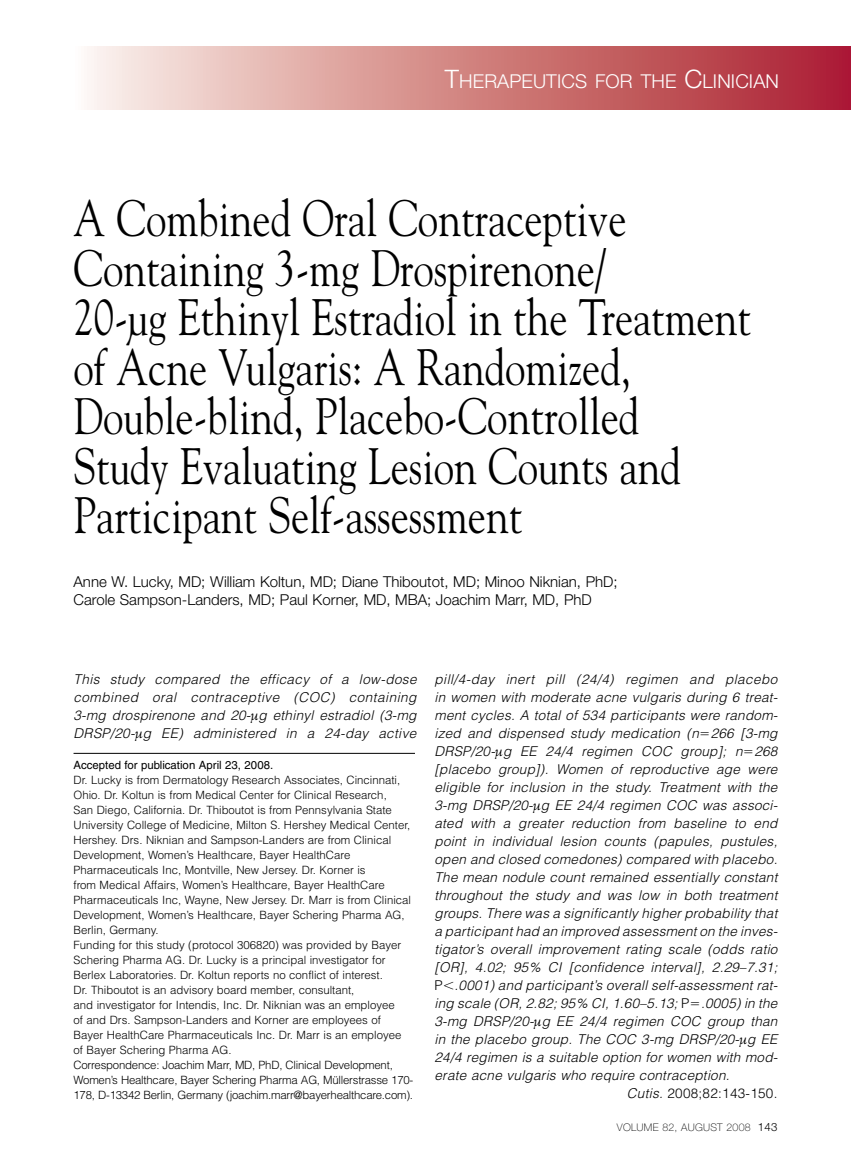
<style>
.page{position:relative;width:851px;height:1161px;background:#fff}
.page>*{position:absolute;margin:0;border:0;box-sizing:border-box;transform-origin:0 0}
.t1{font:51px/49.5px "Goudy";color:#000;scale:.8 1}
.t2{font:300 19.2px "Helvetica Neue";letter-spacing:.005em;color:#fff}
.t3{font:300 15px/18px "Helvetica Neue";color:#000}
.t4{font:italic 300 13.5px/18px "Helvetica";letter-spacing:.02em;color:#000;text-align:justify}
.t5{font:300 13.5px "Helvetica";letter-spacing:.02em;color:#000}
.t6{font:300 11.4px/15px "Helvetica";color:#000}
.t7{font:11.4px "Helvetica";color:#000}
.t8{font:100 10.5px "Helvetica Neue";letter-spacing:.025em;color:#000}
.s1{font-size:25.5px}
.s2{font-family:"Goudy";font-weight:400;font-size:15px}
.s3{font-family:"Mathematical Pi One";font-weight:400;font-style:normal}
.s4{font-style:normal}
.s5{font-style:italic}
.s6{font-weight:300;font-size:11.4px}
</style>
<div class="page">
<svg style="left:87px;top:46px;width:763px;height:64px;background:#d28586"></svg>
<hr style="left:74px;top:753px;width:341px;height:1px;background:#000">
<h2 class="t2" style="left:445px;top:69px;width:335px"><span class="s1">T</span>herapeutics for the <span class="s1">C</span>linician</h2>
<p class="t1" style="left:74px;top:192px;width:848px">A Combined Oral Contraceptive Containing 3-mg Drospirenone/<br>20-µg Ethinyl Estradiol in the Treatment of Acne Vulgaris: A Randomized, Double-blind, Placebo-Controlled<br>Study Evaluating Lesion Counts and Participant Self-assessment</p>
<p class="t3" style="left:74px;top:572px;width:545px">Anne W. Lucky, MD; William Koltun, MD; Diane Thiboutot, MD; Minoo Niknian, PhD;<br>Carole Sampson-Landers, MD; Paul Korner, MD, MBA; Joachim Marr, MD, PhD</p>
<p class="t4" style="left:74px;top:670px;width:344px">This study compared the efficacy of a low-dose combined oral contraceptive (COC) containing 3-mg drospirenone and 20-<span class="s2">µ</span>g ethinyl estradiol (3-mg DRSP/20-<span class="s2">µ</span>g EE) administered in a 24-day active</p>
<p class="t4" style="left:434px;top:670px;width:344px">pill/4-day inert pill (24/4) regimen and placebo</p>
<p class="t4" style="left:434px;top:688px;width:345px">in women with moderate acne vulgaris during 6 treat-</p>
<p class="t4" style="left:434px;top:706px;width:345px">ment cycles. A total of 534 participants were random-</p>
<p class="t4" style="left:434px;top:724px;width:344px">ized and dispensed study medication (n<span class="s3">5</span>266 [3-mg</p>
<p class="t4" style="left:434px;top:742px;width:344px">DRSP/20-<span class="s2">µ</span>g EE 24/4 regimen COC group]; n<span class="s3">5</span>268</p>
<p class="t4" style="left:434px;top:760px;width:344px">[placebo group]). Women of reproductive age were</p>
<p class="t4" style="left:434px;top:778px;width:344px">eligible for inclusion in the study. Treatment with the</p>
<p class="t4" style="left:434px;top:796px;width:345px">3-mg DRSP/20-<span class="s2">µ</span>g EE 24/4 regimen COC was associ-</p>
<p class="t4" style="left:434px;top:814px;width:344px">ated with a greater reduction from baseline to end</p>
<p class="t4" style="left:434px;top:832px;width:344px">point in individual lesion counts (papules, pustules,</p>
<p class="t4" style="left:434px;top:850px;width:344px">open and closed comedones) compared with placebo.</p>
<p class="t4" style="left:434px;top:868px;width:344px">The mean nodule count remained essentially constant</p>
<p class="t4" style="left:434px;top:886px;width:344px">throughout the study and was low in both treatment</p>
<p class="t4" style="left:434px;top:904px;width:344px">groups. There was a significantly higher probability that</p>
<p class="t4" style="left:434px;top:922px;width:345px">a participant had an improved assessment on the inves-</p>
<p class="t4" style="left:434px;top:940px;width:344px">tigator’s overall improvement rating scale (odds ratio</p>
<p class="t4" style="left:434px;top:958px;width:344px">[OR], 4.02; 95% CI [confidence interval], 2.29–7.31;</p>
<p class="t4" style="left:434px;top:976px;width:345px"><span class="s4">P</span><span class="s3">,</span>.0001) and participant’s overall self-assessment rat-</p>
<p class="t4" style="left:434px;top:994px;width:344px">ing scale (OR, 2.82; 95% CI, 1.60–5.13; <span class="s4">P</span><span class="s3">5</span>.0005) in the</p>
<p class="t4" style="left:434px;top:1012px;width:344px">3-mg DRSP/20-<span class="s2">µ</span>g EE 24/4 regimen COC group than</p>
<p class="t4" style="left:434px;top:1030px;width:344px">in the placebo group. The COC 3-mg DRSP/20-<span class="s2">µ</span>g EE</p>
<p class="t4" style="left:434px;top:1048px;width:345px">24/4 regimen is a suitable option for women with mod-</p>
<p class="t4" style="left:434px;top:1066px;width:296px">erate acne vulgaris who require contraception.</p>
<p class="t5" style="left:627px;top:1085px;width:152px"><span class="s5">Cutis.</span> 2008;82:143-150.</p>
<p class="t7" style="left:74px;top:758px;width:201px">Accepted for publication April 23, 2008.</p>
<p class="t6" style="left:74px;top:772px;width:341px">Dr. Lucky is from Dermatology Research Associates, Cincinnati, Ohio. Dr. Koltun is from Medical Center for Clinical Research,<br>San Diego, California. Dr. Thiboutot is from Pennsylvania State University College of Medicine, Milton S. Hershey Medical Center, Hershey. Drs. Niknian and Sampson-Landers are from Clinical Development, Women’s Healthcare, Bayer HealthCare Pharmaceuticals Inc, Montville, New Jersey. Dr. Korner is<br>from Medical Affairs, Women’s Healthcare, Bayer HealthCare Pharmaceuticals Inc, Wayne, New Jersey. Dr. Marr is from Clinical Development, Women’s Healthcare, Bayer Schering Pharma AG, Berlin, Germany.<br>Funding for this study (protocol 306820) was provided by Bayer Schering Pharma AG. Dr. Lucky is a principal investigator for Berlex Laboratories. Dr. Koltun reports no conflict of interest.<br>Dr. Thiboutot is an advisory board member, consultant,<br>and investigator for Intendis, Inc. Dr. Niknian was an employee<br>of and Drs. Sampson-Landers and Korner are employees of Bayer HealthCare Pharmaceuticals Inc. Dr. Marr is an employee of Bayer Schering Pharma AG.<br>Correspondence: Joachim Marr, MD, PhD, Clinical Development, Women’s Healthcare, Bayer Schering Pharma AG, Müllerstrasse 170- 178, D-13342 Berlin, Germany (joachim.marr@bayerhealthcare.com).</p>
<p class="t8" style="left:617px;top:1122px;width:162px">VOLUME 82, AUGUST 2008 <span class="s6">143</span></p>
</div>
